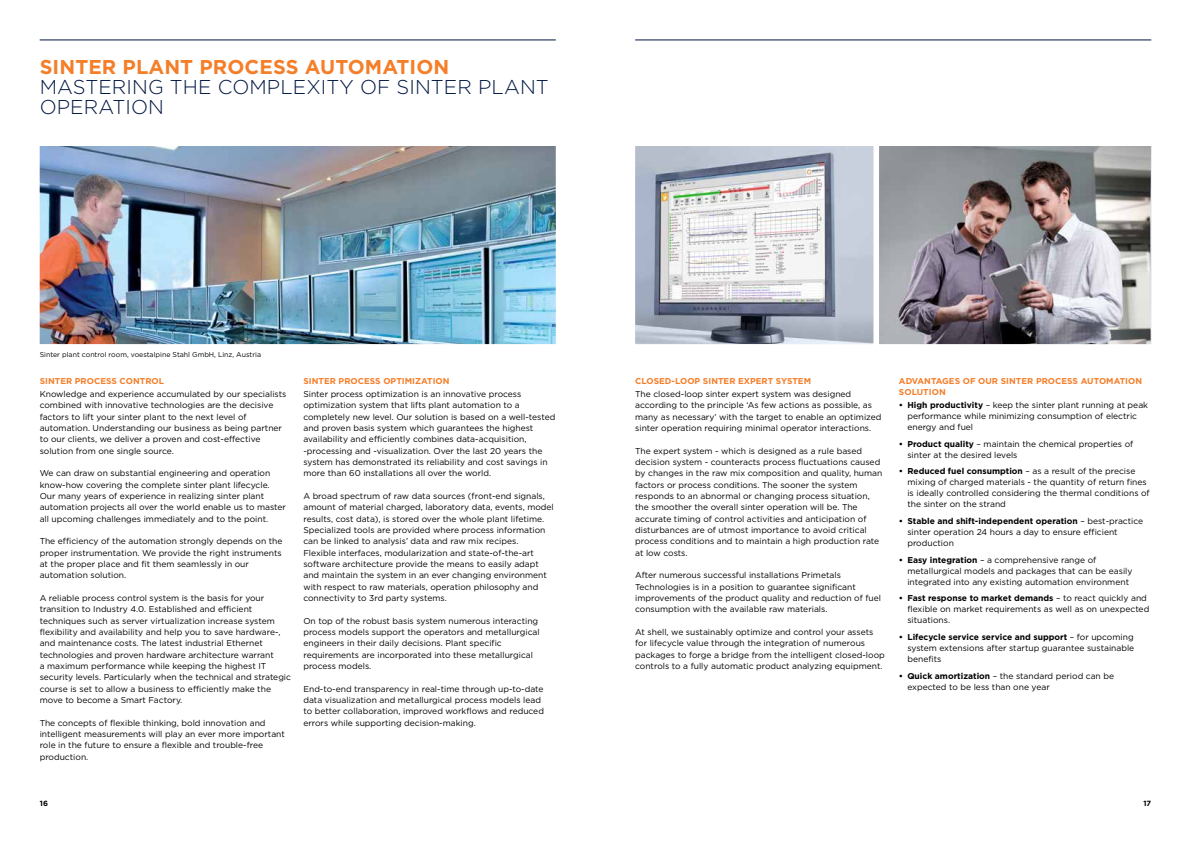
<style>
.page{position:relative;width:1191px;height:842px;background:#fff}
.page>*{position:absolute;margin:0;border:0;box-sizing:border-box;transform-origin:0 0}
.t1{font:300 20px/20px "Gotham";letter-spacing:.005em;color:#001641}
.t2{font:700 20px "Gotham";letter-spacing:.005em;color:#f57e29}
.t3{font:8.5px/11.3px "Gotham";color:#000}
.t4{font:700 8.5px/11.3px "Gotham";letter-spacing:.005em;color:#f57e29}
.t5{font:700 7.5px "Gotham";color:#000}
.t6{font:7px "Gotham";color:#000}
.s1{font-weight:700}
</style>
<div class="page">
<hr style="left:40px;top:40px;width:516px;height:1px;background:#001641">
<hr style="left:635px;top:40px;width:516px;height:1px;background:#001641">
<img style="left:40px;top:146px;width:516px;height:198px">
<img style="left:635px;top:146px;width:238px;height:198px">
<img style="left:879px;top:146px;width:272px;height:198px">
<h1 class="t2" style="left:40px;top:53px;width:411px">SINTER PLANT PROCESS AUTOMATION</h1>
<h1 class="t1" style="left:40px;top:76px;width:510px">MASTERING THE COMPLEXITY OF SINTER PLANT<br>OPERATION</h1>
<p class="t6" style="left:40px;top:350px;width:223px">Sinter plant control room, voestalpine Stahl GmbH, Linz, Austria</p>
<p class="t4" style="left:40px;top:375px;width:126px">SINTER PROCESS CONTROL</p>
<p class="t3" style="left:40px;top:388px;width:248px">Knowledge and experience accumulated by our specialists combined with innovative technologies are the decisive factors to lift your sinter plant to the next level of automation. Understanding our business as being partner to our clients, we deliver a proven and cost-effective solution from one single source.</p>
<p class="t3" style="left:40px;top:467px;width:248px">We can draw on substantial engineering and operation know-how covering the complete sinter plant lifecycle.<br>Our many years of experience in realizing sinter plant automation projects all over the world enable us to master all upcoming challenges immediately and to the point.</p>
<p class="t3" style="left:40px;top:535px;width:244px">The efficiency of the automation strongly depends on the proper instrumentation. We provide the right instruments at the proper place and fit them seamlessly in our automation solution.</p>
<p class="t3" style="left:40px;top:592px;width:253px">A reliable process control system is the basis for your transition to Industry 4.0. Established and efficient techniques such as server virtualization increase system flexibility and availability and help you to save hardware-, and maintenance costs. The latest industrial Ethernet technologies and proven hardware architecture warrant<br>a maximum performance while keeping the highest IT security levels. Particularly when the technical and strategic course is set to allow a business to efficiently make the move to become a Smart Factory.</p>
<p class="t3" style="left:40px;top:717px;width:247px">The concepts of flexible thinking, bold innovation and intelligent measurements will play an ever more important role in the future to ensure a flexible and trouble-free production.</p>
<p class="t4" style="left:303px;top:375px;width:148px">SINTER PROCESS OPTIMIZATION</p>
<p class="t3" style="left:303px;top:388px;width:253px">Sinter process optimization is an innovative process optimization system that lifts plant automation to a completely new level. Our solution is based on a well-tested and proven basis system which guarantees the highest availability and efficiently combines data-acquisition, -processing and -visualization. Over the last 20 years the system has demonstrated its reliability and cost savings in more than 60 installations all over the world.</p>
<p class="t3" style="left:303px;top:490px;width:252px">A broad spectrum of raw data sources (front-end signals, amount of material charged, laboratory data, events, model results, cost data), is stored over the whole plant lifetime.<br>Specialized tools are provided where process information can be linked to analysis’ data and raw mix recipes.<br>Flexible interfaces, modularization and state-of-the-art software architecture provide the means to easily adapt and maintain the system in an ever changing environment with respect to raw materials, operation philosophy and connectivity to 3rd party systems.</p>
<p class="t3" style="left:303px;top:615px;width:238px">On top of the robust basis system numerous interacting process models support the operators and metallurgical engineers in their daily decisions. Plant specific requirements are incorporated into these metallurgical process models.</p>
<p class="t3" style="left:303px;top:683px;width:242px">End-to-end transparency in real-time through up-to-date data visualization and metallurgical process models lead to better collaboration, improved workflows and reduced errors while supporting decision-making.</p>
<p class="t4" style="left:635px;top:375px;width:177px">CLOSED-LOOP SINTER EXPERT SYSTEM</p>
<p class="t3" style="left:635px;top:388px;width:248px">The closed-loop sinter expert system was designed according to the principle ‘As few actions as possible, as many as necessary’ with the target to enable an optimized sinter operation requiring minimal operator interactions.</p>
<p class="t3" style="left:635px;top:445px;width:249px">The expert system - which is designed as a rule based decision system - counteracts process fluctuations caused by changes in the raw mix composition and quality, human factors or process conditions. The sooner the system responds to an abnormal or changing process situation, the smoother the overall sinter operation will be. The accurate timing of control activities and anticipation of disturbances are of utmost importance to avoid critical process conditions and to maintain a high production rate at low costs.</p>
<p class="t3" style="left:635px;top:569px;width:247px">After numerous successful installations Primetals Technologies is in a position to guarantee significant improvements of the product quality and reduction of fuel consumption with the available raw materials.</p>
<p class="t3" style="left:635px;top:626px;width:251px">At shell, we sustainably optimize and control your assets for lifecycle value through the integration of numerous packages to forge a bridge from the intelligent closed-loop controls to a fully automatic product analyzing equipment.</p>
<p class="t4" style="left:899px;top:375px;width:245px">ADVANTAGES OF OUR SINTER PROCESS AUTOMATION<br>SOLUTION</p>
<p class="t3" style="left:907px;top:399px;width:242px;line-height:11px;text-indent:-8px"><span class="s1">• High productivity</span> – keep the sinter plant running at peak performance while minimizing consumption of electric energy and fuel</p>
<p class="t3" style="left:907px;top:438px;width:227px;line-height:11px;text-indent:-8px"><span class="s1">• Product quality</span> – maintain the chemical properties of sinter at the desired levels</p>
<p class="t3" style="left:907px;top:465px;width:244px;line-height:11px;text-indent:-8px"><span class="s1">• Reduced fuel consumption</span> – as a result of the precise mixing of charged materials - the quantity of return fines is ideally controlled considering the thermal conditions of the sinter on the strand</p>
<p class="t3" style="left:907px;top:515px;width:237px;line-height:11px;text-indent:-8px"><span class="s1">• Stable and shift-independent operation</span> – best-practice sinter operation 24 hours a day to ensure efficient production</p>
<p class="t3" style="left:907px;top:554px;width:227px;line-height:11px;text-indent:-8px"><span class="s1">• Easy integration</span> – a comprehensive range of metallurgical models and packages that can be easily integrated into any existing automation environment</p>
<p class="t3" style="left:907px;top:592px;width:243px;line-height:11px;text-indent:-8px"><span class="s1">• Fast response to market demands</span> – to react quickly and flexible on market requirements as well as on unexpected situations.</p>
<p class="t3" style="left:907px;top:631px;width:228px;line-height:11px;text-align:justify;text-indent:-8px"><span class="s1">• Lifecycle service service and support</span> – for upcoming system extensions after startup guarantee sustainable benefits</p>
<p class="t3" style="left:907px;top:670px;width:208px;line-height:11px;text-indent:-8px"><span class="s1">• Quick amortization</span> – the standard period can be expected to be less than one year</p>
<p class="t5" style="left:40px;top:798px;width:10px">16</p>
<p class="t5" style="left:1143px;top:798px;width:9px">17</p>
</div>
